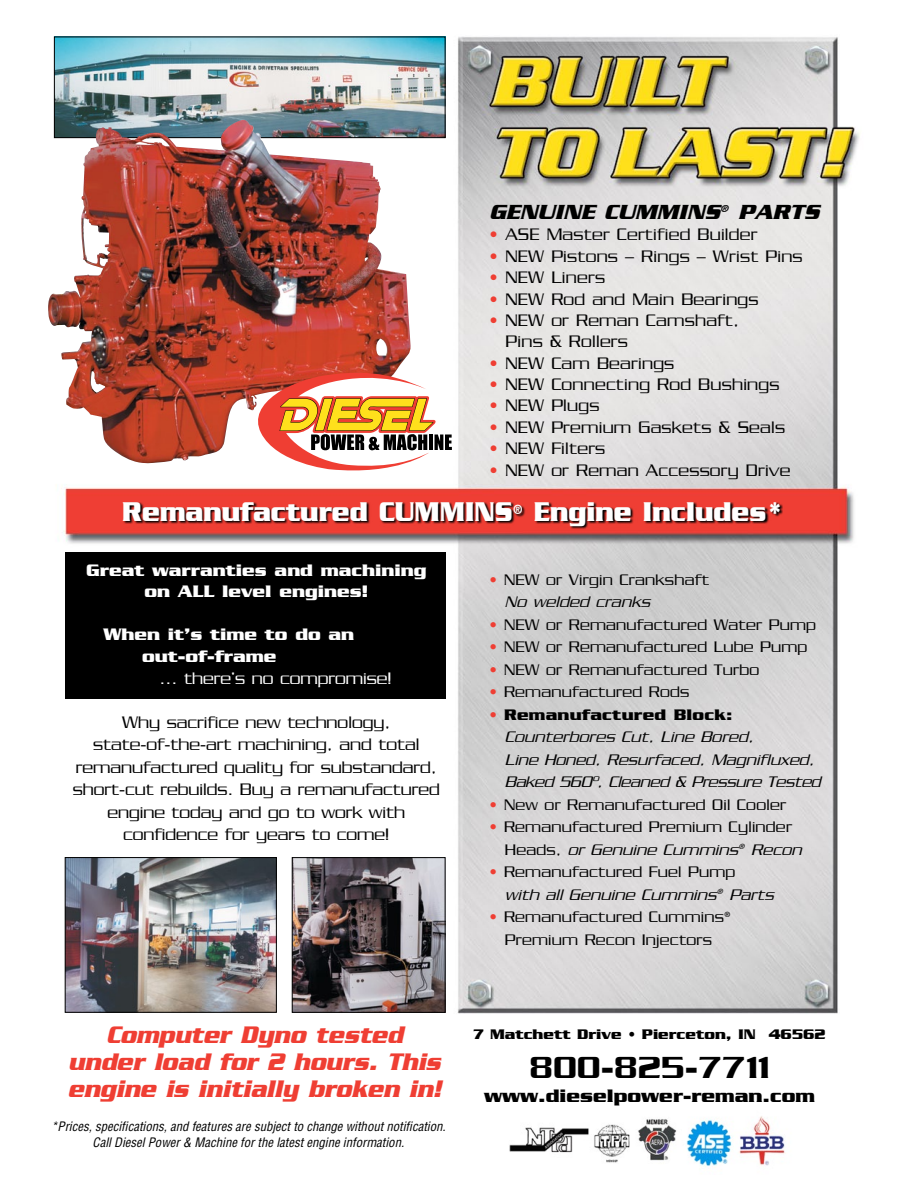
<style>
.page{position:relative;width:918px;height:1188px;background:#fff}
.page>*{position:absolute;margin:0;border:0;box-sizing:border-box;transform-origin:0 0}
.t1{font:33px "Serpentine ICG";color:#000}
.t2{font:700 29.25px "Serpentine";color:#fff;scale:.87 1}
.t3{font:italic 700 25.8px/27px "Serpentine";color:#ef3e33;text-align:center;scale:.87 1}
.t4{font:italic 700 22.05px "Serpentine";color:#000}
.t5{font:700 19.5px "Serpentine";color:#000}
.t6{font:300 18px/22.5px "Serpentine";letter-spacing:.015em;color:#000}
.t7{font:700 18px/21.6px "Serpentine";color:#fff;text-align:center}
.t8{font:300 18px "Serpentine";color:#fff}
.t9{font:300 16.5px/22.5px "Serpentine";letter-spacing:.015em;color:#000}
.t10{font:italic 300 16.5px/22.5px "Serpentine";letter-spacing:.01em;color:#000}
.t11{font:700 15px "Serpentine";color:#000}
.t12{font:italic condensed 12.75px/15.3px "Helvetica";color:#000;text-align:center}
.s1{color:#ef3e33}
.s2{font-style:italic}
.s3{font-style:normal;color:#ef3e33}
.s4{font-weight:700;font-style:normal}
.s5{font-style:normal}
</style>
<div class="page">
<img style="left:53px;top:36px;width:807px;height:978px">
<img style="left:509px;top:1116px;width:276px;height:52px">
<img style="left:56px;top:39px;width:388px;height:97px">
<div style="left:54px;top:37px;width:392px;height:101px;border:1px solid #000"></div>
<img style="left:48px;top:121px;width:192px;height:288px">
<svg style="left:123px;top:502px;width:660px;height:27px;background:#952620"></svg>
<svg style="left:257px;top:370px;width:195px;height:106px"></svg>
<img style="left:294px;top:859px;width:150px;height:152px">
<div style="left:292px;top:857px;width:154px;height:156px;border:1px solid #000"></div>
<div style="left:65px;top:552px;width:381px;height:146px;background:#000"></div>
<img style="left:67px;top:859px;width:208px;height:152px">
<div style="left:65px;top:857px;width:212px;height:156px;border:1px solid #000"></div>
<p class="t4" style="left:489px;top:199px;width:332px">GENUINE CUMMINS<sup>®</sup> PARTS</p>
<p class="t6" style="left:489px;top:223px;width:270px"><span class="s1">•</span> ASE Master Certified Builder</p>
<p class="t6" style="left:489px;top:245px;width:315px"><span class="s1">•</span> NEW Pistons – Rings – Wrist Pins</p>
<p class="t6" style="left:489px;top:266px;width:117px"><span class="s1">•</span> NEW Liners</p>
<p class="t6" style="left:489px;top:287px;width:271px"><span class="s1">•</span> NEW Rod and Main Bearings</p>
<p class="t6" style="left:506px;top:309px;width:235px;line-height:21.3px;text-indent:-16px"><span class="s1">•</span> NEW or Reman Camshaft,<br>Pins &amp; Rollers</p>
<p class="t6" style="left:489px;top:351px;width:187px"><span class="s1">•</span> NEW Cam Bearings</p>
<p class="t6" style="left:489px;top:373px;width:292px"><span class="s1">•</span> NEW Connecting Rod Bushings</p>
<p class="t6" style="left:489px;top:394px;width:112px"><span class="s1">•</span> NEW Plugs</p>
<p class="t6" style="left:489px;top:416px;width:297px"><span class="s1">•</span> NEW Premium Gaskets &amp; Seals</p>
<p class="t6" style="left:489px;top:437px;width:118px"><span class="s1">•</span> NEW Filters</p>
<p class="t6" style="left:489px;top:458px;width:303px"><span class="s1">•</span> NEW or Reman Accessory Drive</p>
<h2 class="t2" style="left:122px;top:495px;width:761px">Remanufactured CUMMINS<sup>®</sup> Engine Includes*</h2>
<p class="t7" style="left:86px;top:559px;width:342px">Great warranties and machining on ALL level engines!</p>
<p class="t7" style="left:142px;top:624px;width:214px;text-align:left;text-indent:-39px">When it’s time to do an out-of-frame</p>
<p class="t8" style="left:160px;top:668px;width:233px">... there’s no compromise!</p>
<p class="t6" style="left:73px;top:710px;width:369px;text-align:center">Why sacrifice new technology, state-of-the-art machining, and total remanufactured quality for substandard, short-cut rebuilds. Buy a remanufactured engine today and go to work with confidence for years to come!</p>
<p class="t9" style="left:505px;top:568px;width:206px;text-indent:-16px"><span class="s1">•</span> NEW or Virgin Crankshaft<br><span class="s2">No welded cranks</span></p>
<p class="t9" style="left:489px;top:613px;width:328px"><span class="s1">•</span> NEW or Remanufactured Water Pump</p>
<p class="t9" style="left:489px;top:636px;width:320px"><span class="s1">•</span> NEW or Remanufactured Lube Pump</p>
<p class="t9" style="left:489px;top:658px;width:272px"><span class="s1">•</span> NEW or Remanufactured Turbo</p>
<p class="t9" style="left:489px;top:681px;width:202px"><span class="s1">•</span> Remanufactured Rods</p>
<p class="t10" style="left:505px;top:703px;width:317px;text-indent:-16px"><span class="s3">•</span> <span class="s4">Remanufactured Block:<br></span>Counterbores Cut, Line Bored,<br>Line Honed, Resurfaced, Magnifluxed, Baked 560º, Cleaned &amp; Pressure Tested</p>
<p class="t9" style="left:489px;top:793px;width:298px"><span class="s1">•</span> New or Remanufactured Oil Cooler</p>
<p class="t9" style="left:505px;top:816px;width:298px;text-indent:-16px"><span class="s1">•</span> Remanufactured Premium Cylinder<br>Heads, <span class="s2">or Genuine Cummins</span><sup>®</sup> <span class="s2">Recon</span></p>
<p class="t10" style="left:505px;top:861px;width:270px;text-indent:-16px"><span class="s3">•</span> <span class="s5">Remanufactured Fuel Pump<br></span>with all Genuine Cummins<sup>®</sup> Parts</p>
<p class="t9" style="left:489px;top:906px;width:243px;text-align:center"><span class="s1">•</span> Remanufactured Cummins<sup>®<br></sup>Premium Recon Injectors</p>
<h3 class="t3" style="left:68px;top:1021px;width:430px">Computer Dyno tested under load for 2 hours. This engine is initially broken in!</h3>
<p class="t12" style="left:51px;top:1119px;width:396px">*Prices, specifications, and features are subject to change without notification.<br>Call Diesel Power &amp; Machine for the latest engine information.</p>
<p class="t11" style="left:473px;top:1025px;width:354px">7 Matchett Drive • Pierceton, IN 46562</p>
<h1 class="t1" style="left:530px;top:1049px;width:241px">800-825-7711</h1>
<p class="t5" style="left:484px;top:1084px;width:332px">www.dieselpower-reman.com</p>
</div>
